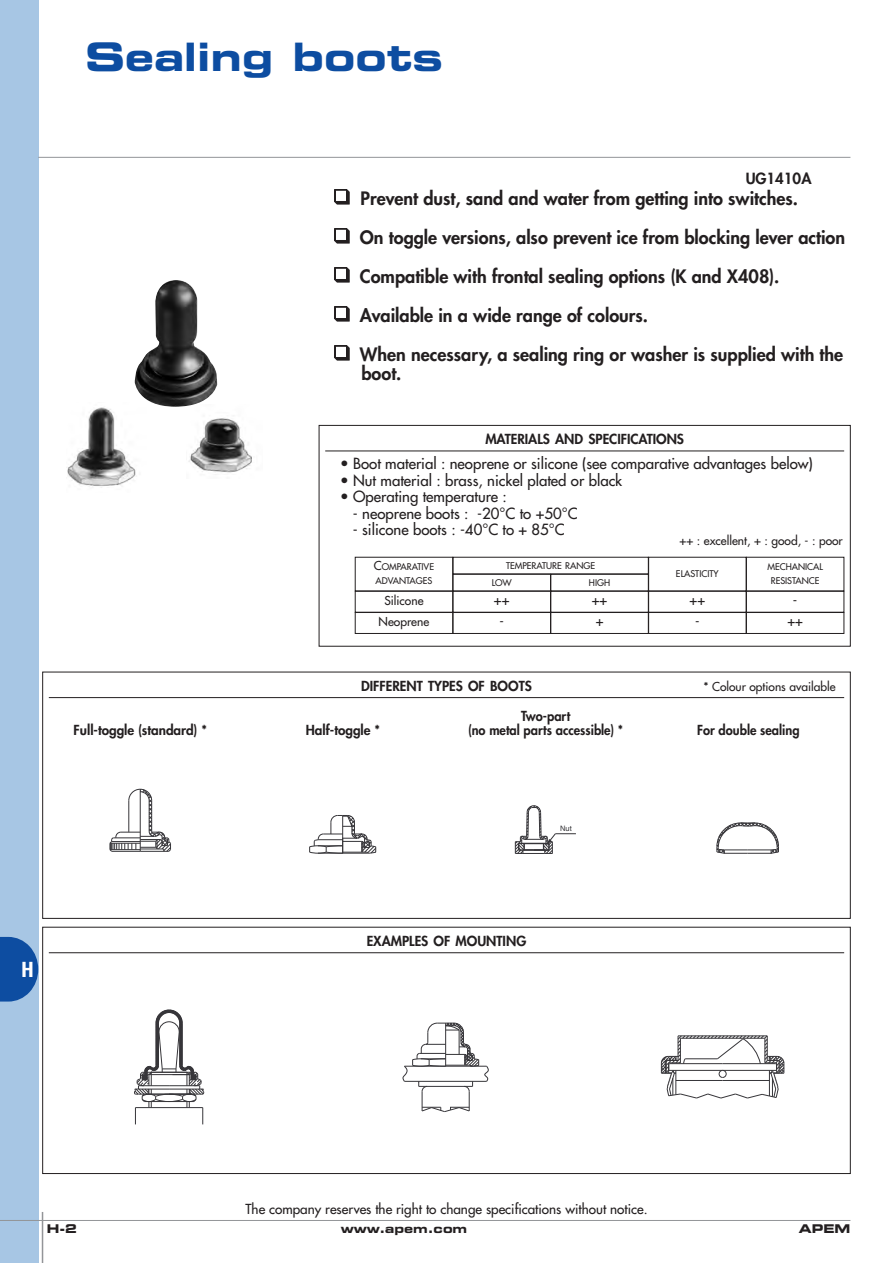
<style>
.page{position:relative;width:893px;height:1263px;background:#fff}
.page>*{position:absolute;margin:0;border:0;box-sizing:border-box;transform-origin:0 0}
.t1{font:700 expanded 39px "Square 721 BT";color:#0d4da1}
.t2{font:700 condensed 21px "Univers";color:#fff}
.t3{font:800 18px/19.5px "Futura";color:#231f20}
.t4{font:15px "Futura";color:#231f20}
.t5{font:800 15px "Futura";color:#231f20}
.t6{font:800 13.5px "Futura";color:#231f20}
.t7{font:13.5px "Futura";color:#231f20}
.t8{font:800 13.5px/13.5px "Futura";color:#231f20;text-align:center;scale:.95 1}
.t9{font:12px "Futura";color:#231f20}
.t10{font:700 expanded 12px "Square 721 BT";color:#231f20}
.t11{font:9px/13.5px "Futura";color:#231f20}
.t12{font:7.5px "Helvetica";color:#363539}
.s1{font-size:12px}
</style>
<div class="page">
<div style="left:0;top:0;width:38px;height:1263px;background:#a7c6e4"></div>
<hr style="left:0;top:1220px;width:850px;height:1px;background:#939598">
<hr style="left:42px;top:1212px;width:1px;height:51px;background:#939598">
<hr style="left:38px;top:157px;width:812px;height:1px;background:#939598">
<svg style="left:0;top:937px;width:38px;height:64px;background:#2560ab"></svg>
<div style="left:319px;top:425px;width:531px;height:221px;border:1px solid #231f20"></div>
<hr style="left:325px;top:451px;width:519px;height:1px;background:#231f20">
<hr style="left:49px;top:697px;width:795px;height:1px;background:#231f20">
<div style="left:43px;top:927px;width:807px;height:247px;border:1px solid #231f20"></div>
<hr style="left:49px;top:952px;width:795px;height:1px;background:#231f20">
<svg style="left:109px;top:788px;width:62px;height:64px"></svg>
<svg style="left:134px;top:1009px;width:71px;height:115px"></svg>
<svg style="left:402px;top:1022px;width:87px;height:90px"></svg>
<svg style="left:660px;top:1035px;width:125px;height:64px"></svg>
<svg style="left:309px;top:815px;width:68px;height:39px"></svg>
<svg style="left:514px;top:805px;width:62px;height:49px"></svg>
<svg style="left:716px;top:822px;width:63px;height:32px"></svg>
<div style="left:355px;top:557px;width:98px;height:34px;border:1px solid #231f20"></div>
<div style="left:355px;top:591px;width:98px;height:21px;border:1px solid #231f20"></div>
<div style="left:453px;top:591px;width:98px;height:21px;border:1px solid #231f20"></div>
<div style="left:551px;top:591px;width:97px;height:21px;border:1px solid #231f20"></div>
<div style="left:648px;top:591px;width:98px;height:21px;border:1px solid #231f20"></div>
<div style="left:746px;top:591px;width:98px;height:21px;border:1px solid #231f20"></div>
<div style="left:355px;top:612px;width:98px;height:22px;border:1px solid #231f20"></div>
<div style="left:453px;top:612px;width:98px;height:22px;border:1px solid #231f20"></div>
<div style="left:551px;top:612px;width:97px;height:22px;border:1px solid #231f20"></div>
<div style="left:648px;top:612px;width:98px;height:22px;border:1px solid #231f20"></div>
<div style="left:746px;top:612px;width:98px;height:22px;border:1px solid #231f20"></div>
<div style="left:453px;top:557px;width:195px;height:17px;border:1px solid #231f20"></div>
<div style="left:453px;top:574px;width:98px;height:17px;border:1px solid #231f20"></div>
<div style="left:551px;top:574px;width:97px;height:17px;border:1px solid #231f20"></div>
<div style="left:648px;top:557px;width:98px;height:34px;border:1px solid #231f20"></div>
<div style="left:746px;top:557px;width:98px;height:34px;border:1px solid #231f20"></div>
<img style="left:67px;top:407px;width:69px;height:81px">
<img style="left:188px;top:418px;width:64px;height:57px">
<img style="left:135px;top:280px;width:82px;height:127px">
<h1 class="t1" style="left:85px;top:43px;width:359px">Sealing boots</h1>
<p class="t5" style="left:746px;top:172px;width:67px">UG1410A</p>
<p class="t3" style="left:334px;top:189px;width:466px">❑ Prevent dust, sand and water from getting into switches.</p>
<p class="t3" style="left:334px;top:228px;width:513px">❑ On toggle versions, also prevent ice from blocking lever action</p>
<p class="t3" style="left:334px;top:267px;width:447px">❑ Compatible with frontal sealing options (K and X408).</p>
<p class="t3" style="left:334px;top:306px;width:316px">❑ Available in a wide range of colours.</p>
<p class="t3" style="left:361px;top:345px;width:483px;text-indent:-27px">❑ When necessary, a sealing ring or washer is supplied with the boot.</p>
<p class="t6" style="left:485px;top:433px;width:200px">MATERIALS AND SPECIFICATIONS</p>
<p class="t4" style="left:340px;top:456px;width:474px">• Boot material : neoprene or silicone (see comparative advantages below)</p>
<p class="t4" style="left:340px;top:473px;width:284px">• Nut material : brass, nickel plated or black</p>
<p class="t4" style="left:340px;top:489px;width:168px">• Operating temperature :</p>
<p class="t4" style="left:353px;top:506px;width:226px">- neoprene boots : -20°C to +50°C</p>
<p class="t4" style="left:353px;top:522px;width:214px">- silicone boots : -40°C to + 85°C</p>
<p class="t9" style="left:680px;top:534px;width:165px">++ : excellent, + : good, - : poor</p>
<p class="t11" style="left:374px;top:561px;width:62px"><span class="s1">C</span>OMPARATIVE<br>ADVANTAGES</p>
<p class="t9" style="left:384px;top:594px;width:41px">Silicone</p>
<p class="t7" style="left:494px;top:593px;width:17px">++</p>
<p class="t7" style="left:592px;top:593px;width:17px">++</p>
<p class="t7" style="left:690px;top:593px;width:17px">++</p>
<p class="t7" style="left:793px;top:593px;width:6px">-</p>
<p class="t9" style="left:379px;top:615px;width:52px">Neoprene</p>
<p class="t7" style="left:499px;top:614px;width:6px">-</p>
<p class="t7" style="left:596px;top:614px;width:9px">+</p>
<p class="t7" style="left:695px;top:614px;width:6px">-</p>
<p class="t7" style="left:787px;top:614px;width:17px">++</p>
<p class="t11" style="left:492px;top:557px;width:105px;line-height:17px;text-indent:14px">TEMPERATURE RANGE<br>LOW</p>
<p class="t11" style="left:676px;top:567px;width:44px">ELASTICITY</p>
<p class="t11" style="left:767px;top:561px;width:57px;text-align:center">MECHANICAL<br>RESISTANCE</p>
<p class="t11" style="left:589px;top:576px;width:23px">HIGH</p>
<p class="t6" style="left:361px;top:680px;width:172px">DIFFERENT TYPES OF BOOTS</p>
<p class="t6" style="left:74px;top:723px;width:135px">Full-toggle (standard) *</p>
<p class="t6" style="left:306px;top:723px;width:76px">Half-toggle *</p>
<p class="t8" style="left:468px;top:711px;width:165px">Two-part<br>(no metal parts accessible) *</p>
<p class="t12" style="left:560px;top:824px;width:13px">Nut</p>
<p class="t9" style="left:703px;top:680px;width:134px">* Colour options available</p>
<p class="t8" style="left:697px;top:724px;width:109px">For double sealing</p>
<p class="t2" style="left:21px;top:962px;width:14px">H</p>
<p class="t6" style="left:367px;top:935px;width:161px">EXAMPLES OF MOUNTING</p>
<p class="t7" style="left:245px;top:1202px;width:404px">The company reserves the right to change specifications without notice.</p>
<p class="t10" style="left:47px;top:1225px;width:32px">H-2</p>
<p class="t10" style="left:341px;top:1225px;width:128px">www.apem.com</p>
<p class="t10" style="left:799px;top:1225px;width:53px">APEM</p>
</div>
